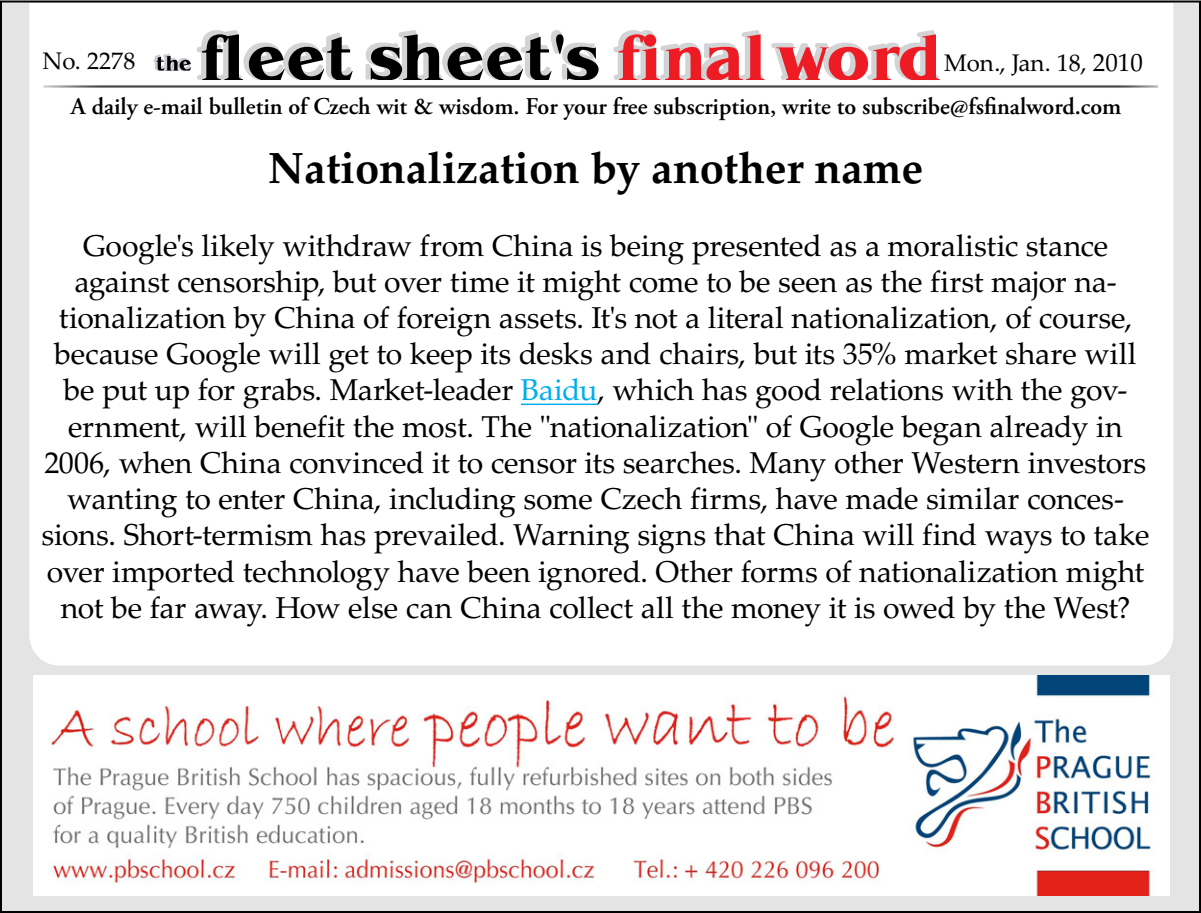
<style>
.page{position:relative;width:1201px;height:913px;background:#fff}
.page>*{position:absolute;margin:0;border:0;box-sizing:border-box;transform-origin:0 0}
.t1{font:700 43.6px "Palatino LTCE";color:#000}
.t2{font:30.2px/36.2px "Palatino LTCE";letter-spacing:-.005em;color:#000;text-align:center}
.t3{font:600 24px "Adobe Garamond Pro";color:#000}
.t4{font:24px "Palatino LTCE";color:#000}
.s1{font-size:25px}
.s2{color:#00aeef}
</style>
<div class="page">
<div style="left:1px;top:1px;width:1198px;height:910px;background:#e5e4e4"></div>
<div style="left:28px;top:1px;width:1146px;height:665px;background:#fff"></div>
<img style="left:40px;top:83px;width:1120px;height:7px">
<svg style="left:153px;top:30px;width:446px;height:50px"></svg>
<svg style="left:611px;top:30px;width:328px;height:50px"></svg>
<hr style="left:521px;top:403px;width:76px;height:2px;background:#00aeef">
<img style="left:33px;top:675px;width:1136px;height:220px">
<p class="t4" style="left:42px;top:47px;width:94px">No. 2278</p>
<p class="t4" style="left:943px;top:49px;width:200px">Mon., Jan. 18, <span class="s1">2010</span></p>
<p class="t3" style="left:71px;top:93px;width:1051px">A daily e-mail bulletin of Czech wit &amp; wisdom. For your free subscription, write to subscribe@fsfinalword.com</p>
<h1 class="t1" style="left:268px;top:142px;width:656px">Nationalization by another name</h1>
<p class="t2" style="left:42px;top:228px;width:1109px">Google's likely withdraw from China is being presented as a moralistic stance against censorship, but over time it might come to be seen as the first major na&shy;tionalization by China of foreign assets. It's not a literal nationalization, of course, because Google will get to keep its desks and chairs, but its 35% market share will be put up for grabs. Market-leader <span class="s2">Baidu</span>, which has good relations with the gov&shy;ernment, will benefit the most. The "nationalization" of Google began already in 2006, when China convinced it to censor its searches. Many other Western investors wanting to enter China, including some Czech firms, have made similar conces&shy;sions. Short-termism has prevailed. Warning signs that China will find ways to take over imported technology have been ignored. Other forms of nationalization might not be far away. How else can China collect all the money it is owed by the West?</p>
</div>
